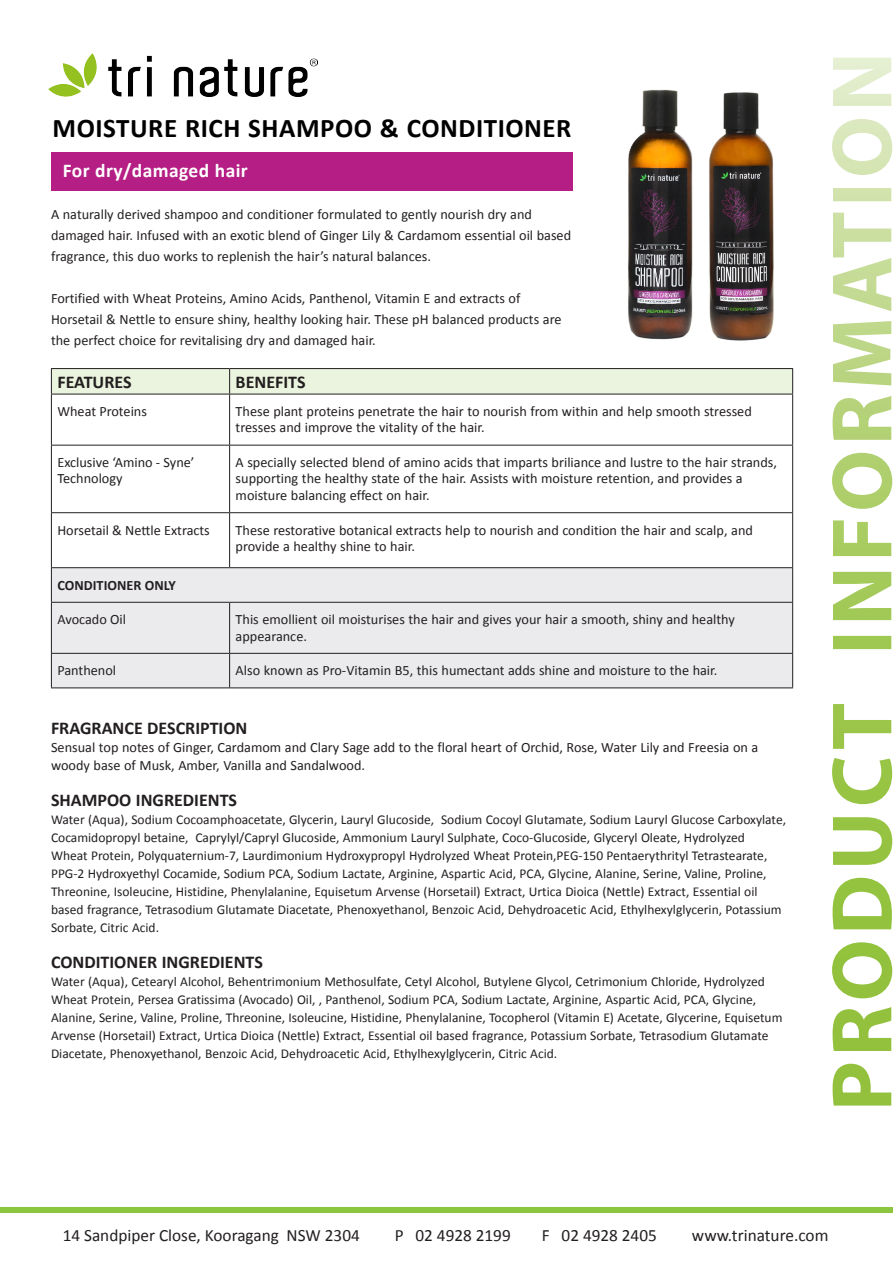
<style>
.page{position:relative;width:893px;height:1263px;background:#fff}
.page>*{position:absolute;margin:0;border:0;box-sizing:border-box;transform-origin:0 0}
.t1{font:700 27px "Calibri";letter-spacing:.02em;color:#000}
.t2{font:700 19.5px "Calibri";letter-spacing:.02em;color:#fff}
.Paragraph_Style_19{font:700 18px "Calibri";color:#231f20}
.t3{font:17.25px "Calibri";color:#231f20}
.Paragraph_Style_19-2{font:14.25px/16.5px "Calibri";color:#231f20}
.t4{font:700 14.25px "Calibri";color:#231f20}
.Paragraph_Style_19-3{font:13.5px/18px "Calibri";color:#231f20}
</style>
<div class="page">
<img style="left:49px;top:53px;width:268px;height:44px">
<div style="left:0;top:1208px;width:893px;height:5px;background:#8bc63e"></div>
<svg style="left:832px;top:119px;width:60px;height:986px"></svg>
<div style="left:52px;top:568px;width:740px;height:119px;background:#ebebed"></div>
<hr style="left:51px;top:368px;width:179px;height:1px;background:#231f20">
<hr style="left:230px;top:368px;width:563px;height:1px;background:#231f20">
<svg style="left:51px;top:369px;width:742px;height:25px;background:#e6eed9"></svg>
<hr style="left:51px;top:394px;width:179px;height:1px;background:#231f20">
<hr style="left:51px;top:394px;width:1px;height:51px;background:#231f20">
<hr style="left:230px;top:394px;width:563px;height:1px;background:#231f20">
<hr style="left:229px;top:394px;width:1px;height:51px;background:#231f20">
<hr style="left:792px;top:394px;width:1px;height:51px;background:#231f20">
<hr style="left:51px;top:445px;width:179px;height:1px;background:#231f20">
<hr style="left:51px;top:445px;width:1px;height:67px;background:#231f20">
<hr style="left:230px;top:445px;width:563px;height:1px;background:#231f20">
<hr style="left:229px;top:445px;width:1px;height:67px;background:#231f20">
<hr style="left:792px;top:445px;width:1px;height:67px;background:#231f20">
<hr style="left:51px;top:512px;width:179px;height:1px;background:#231f20">
<hr style="left:51px;top:513px;width:1px;height:54px;background:#231f20">
<hr style="left:230px;top:512px;width:563px;height:1px;background:#231f20">
<hr style="left:229px;top:513px;width:1px;height:54px;background:#231f20">
<hr style="left:792px;top:513px;width:1px;height:54px;background:#231f20">
<hr style="left:51px;top:567px;width:179px;height:1px;background:#231f20">
<hr style="left:51px;top:568px;width:1px;height:34px;background:#231f20">
<hr style="left:230px;top:567px;width:563px;height:1px;background:#231f20">
<hr style="left:792px;top:568px;width:1px;height:34px;background:#231f20">
<hr style="left:51px;top:603px;width:1px;height:50px;background:#231f20">
<hr style="left:51px;top:654px;width:1px;height:33px;background:#231f20">
<hr style="left:51px;top:602px;width:179px;height:1px;background:#231f20">
<hr style="left:230px;top:602px;width:563px;height:1px;background:#231f20">
<hr style="left:229px;top:603px;width:1px;height:50px;background:#231f20">
<hr style="left:792px;top:603px;width:1px;height:50px;background:#231f20">
<hr style="left:229px;top:654px;width:1px;height:33px;background:#231f20">
<hr style="left:792px;top:654px;width:1px;height:33px;background:#231f20">
<hr style="left:51px;top:653px;width:179px;height:1px;background:#231f20">
<hr style="left:230px;top:653px;width:563px;height:1px;background:#231f20">
<hr style="left:51px;top:687px;width:179px;height:1px;background:#231f20">
<hr style="left:230px;top:687px;width:563px;height:1px;background:#231f20">
<img style="left:628px;top:89px;width:60px;height:251px">
<img style="left:688px;top:92px;width:86px;height:249px">
<div style="left:51px;top:153px;width:522px;height:38px;background:#b51e84"></div>
<p class="t1" style="left:53px;top:110px;width:520px">MOISTURE RICH SHAMPOO &amp; CONDITIONER</p>
<p class="t2" style="left:63px;top:158px;width:187px">For dry/damaged hair</p>
<p class="Paragraph_Style_19-2" style="left:51px;top:203px;width:522px;line-height:21px">A naturally derived shampoo and conditioner formulated to gently nourish dry and damaged hair. Infused with an exotic blend of Ginger Lily &amp; Cardamom essential oil based fragrance, this duo works to replenish the hair’s natural balances.</p>
<p class="Paragraph_Style_19-2" style="left:51px;top:287px;width:512px;line-height:21px">Fortified with Wheat Proteins, Amino Acids, Panthenol, Vitamin E and extracts of<br>Horsetail &amp; Nettle to ensure shiny, healthy looking hair. These pH balanced products are the perfect choice for revitalising dry and damaged hair.</p>
<p class="Paragraph_Style_19" style="left:57px;top:371px;width:76px">FEATURES</p>
<p class="Paragraph_Style_19" style="left:236px;top:371px;width:71px">BENEFITS</p>
<p class="Paragraph_Style_19-2" style="left:57px;top:403px;width:91px">Wheat Proteins</p>
<p class="Paragraph_Style_19-2" style="left:236px;top:403px;width:518px">These plant proteins penetrate the hair to nourish from within and help smooth stressed tresses and improve the vitality of the hair.</p>
<p class="Paragraph_Style_19-2" style="left:57px;top:454px;width:139px">Exclusive ‘Amino - Syne’<br>Technology</p>
<p class="Paragraph_Style_19-2" style="left:236px;top:454px;width:543px">A specially selected blend of amino acids that imparts briliance and lustre to the hair strands, supporting the healthy state of the hair. Assists with moisture retention, and provides a moisture balancing effect on hair.</p>
<p class="Paragraph_Style_19-2" style="left:57px;top:522px;width:154px">Horsetail &amp; Nettle Extracts</p>
<p class="Paragraph_Style_19-2" style="left:236px;top:522px;width:519px">These restorative botanical extracts help to nourish and condition the hair and scalp, and provide a healthy shine to hair.</p>
<p class="t4" style="left:57px;top:576px;width:120px">CONDITIONER ONLY</p>
<p class="Paragraph_Style_19-2" style="left:57px;top:611px;width:70px">Avocado Oil</p>
<p class="Paragraph_Style_19-2" style="left:236px;top:611px;width:501px">This emollient oil moisturises the hair and gives your hair a smooth, shiny and healthy appearance.</p>
<p class="Paragraph_Style_19-2" style="left:57px;top:662px;width:60px">Panthenol</p>
<p class="Paragraph_Style_19-2" style="left:236px;top:662px;width:483px">Also known as Pro-Vitamin B5, this humectant adds shine and moisture to the hair.</p>
<p class="Paragraph_Style_19" style="left:51px;top:717px;width:198px">FRAGRANCE DESCRIPTION</p>
<p class="Paragraph_Style_19-2" style="left:51px;top:739px;width:709px;line-height:18px">Sensual top notes of Ginger, Cardamom and Clary Sage add to the floral heart of Orchid, Rose, Water Lily and Freesia on a woody base of Musk, Amber, Vanilla and Sandalwood.</p>
<p class="Paragraph_Style_19" style="left:51px;top:789px;width:188px">SHAMPOO INGREDIENTS</p>
<p class="Paragraph_Style_19-3" style="left:51px;top:811px;width:737px">Water (Aqua), Sodium Cocoamphoacetate, Glycerin, Lauryl Glucoside, Sodium Cocoyl Glutamate, Sodium Lauryl Glucose Carboxylate, Cocamidopropyl betaine, Caprylyl/Capryl Glucoside, Ammonium Lauryl Sulphate, Coco-Glucoside, Glyceryl Oleate, Hydrolyzed<br>Wheat Protein, Polyquaternium-7, Laurdimonium Hydroxypropyl Hydrolyzed Wheat Protein,PEG-150 Pentaerythrityl Tetrastearate, PPG-2 Hydroxyethyl Cocamide, Sodium PCA, Sodium Lactate, Arginine, Aspartic Acid, PCA, Glycine, Alanine, Serine, Valine, Proline, Threonine, Isoleucine, Histidine, Phenylalanine, Equisetum Arvense (Horsetail) Extract, Urtica Dioica (Nettle) Extract, Essential oil based fragrance, Tetrasodium Glutamate Diacetate, Phenoxyethanol, Benzoic Acid, Dehydroacetic Acid, Ethylhexylglycerin, Potassium Sorbate, Citric Acid.</p>
<p class="Paragraph_Style_19" style="left:51px;top:951px;width:213px">CONDITIONER INGREDIENTS</p>
<p class="Paragraph_Style_19-3" style="left:51px;top:973px;width:733px">Water (Aqua), Cetearyl Alcohol, Behentrimonium Methosulfate, Cetyl Alcohol, Butylene Glycol, Cetrimonium Chloride, Hydrolyzed Wheat Protein, Persea Gratissima (Avocado) Oil, , Panthenol, Sodium PCA, Sodium Lactate, Arginine, Aspartic Acid, PCA, Glycine, Alanine, Serine, Valine, Proline, Threonine, Isoleucine, Histidine, Phenylalanine, Tocopherol (Vitamin E) Acetate, Glycerine, Equisetum Arvense (Horsetail) Extract, Urtica Dioica (Nettle) Extract, Essential oil based fragrance, Potassium Sorbate, Tetrasodium Glutamate Diacetate, Phenoxyethanol, Benzoic Acid, Dehydroacetic Acid, Ethylhexylglycerin, Citric Acid.</p>
<p class="t3" style="left:63px;top:1224px;width:299px">14 Sandpiper Close, Kooragang NSW 2304</p>
<p class="t3" style="left:395px;top:1224px;width:117px">P 02 4928 2199</p>
<p class="t3" style="left:542px;top:1224px;width:116px">F 02 4928 2405</p>
<p class="t3" style="left:692px;top:1224px;width:138px">www.trinature.com</p>
</div>
